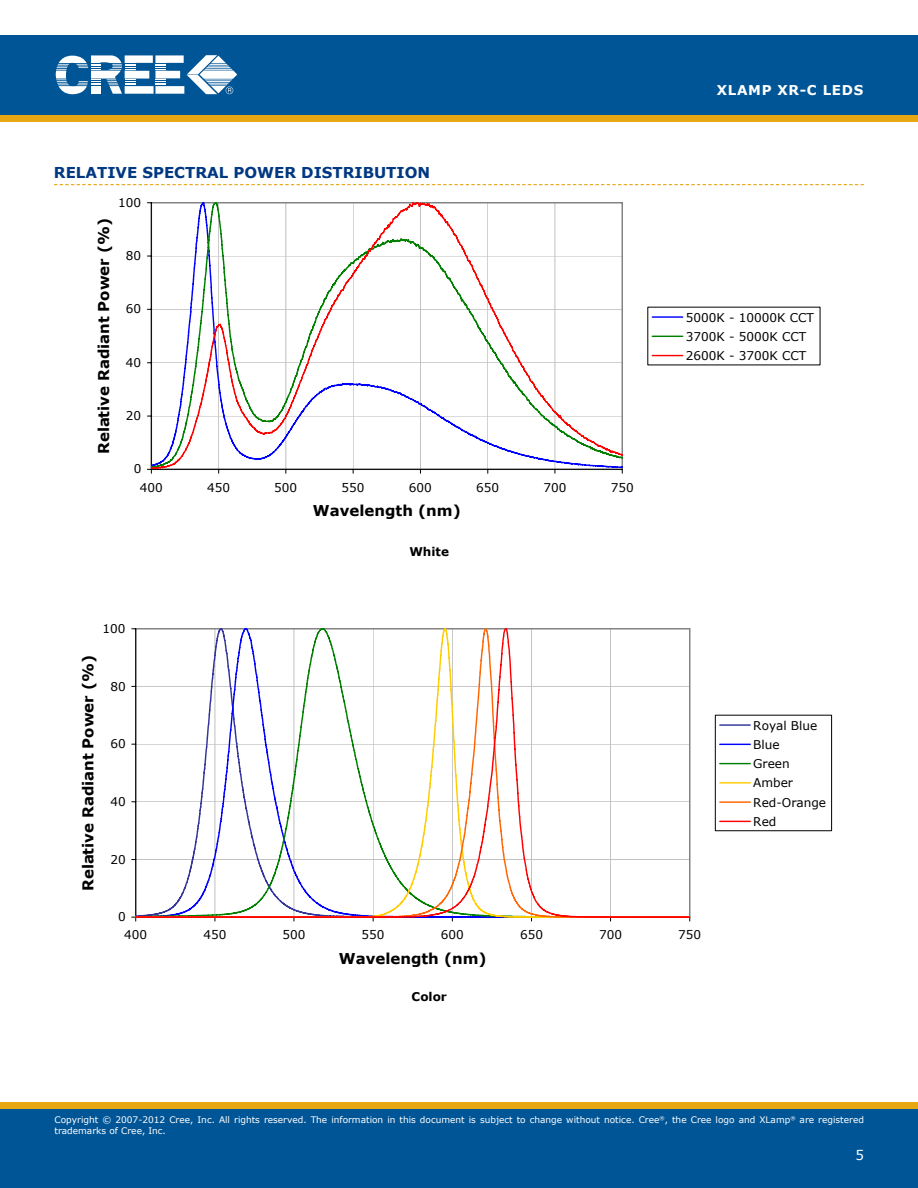
<style>
.page{position:relative;width:918px;height:1188px;background:#fff}
.page>*{position:absolute;margin:0;border:0;box-sizing:border-box;transform-origin:0 0}
.t1{font:700 15px "Verdana";color:#000}
.t2{font:700 15px "Verdana";color:#003882}
.t3{font:700 13.5px "Verdana";letter-spacing:.05em;color:#fff}
.t4{font:13.5px "Verdana";color:#fff}
.t5{font:12px/19.2px "Verdana";color:#000}
.t6{font:700 12px "Verdana";color:#000}
.t7{font:9px/10.8px "Verdana";color:#fff}
</style>
<div class="page">
<div style="left:0;top:115px;width:918px;height:7px;background:#e7a614"></div>
<div style="left:0;top:35px;width:918px;height:80px;background:#005596"></div>
<svg style="left:56px;top:55px;width:181px;height:39px"></svg>
<div style="left:0;top:1108px;width:918px;height:80px;background:#005596"></div>
<div style="left:0;top:1102px;width:918px;height:6px;background:#e7a614"></div>
<svg style="left:54px;top:184px;width:810px;height:1px"></svg>
<svg style="left:147px;top:202px;width:476px;height:271px"></svg>
<hr style="left:652px;top:316px;width:31px;height:2px;background:#00f">
<hr style="left:652px;top:336px;width:31px;height:1px;background:#008000">
<hr style="left:652px;top:355px;width:31px;height:1px;background:#f00">
<svg style="left:132px;top:628px;width:559px;height:293px"></svg>
<div style="left:715px;top:715px;width:117px;height:116px;border:1px solid #000"></div>
<hr style="left:720px;top:724px;width:30px;height:2px;background:#33339a">
<hr style="left:720px;top:744px;width:30px;height:1px;background:#00f">
<hr style="left:720px;top:763px;width:30px;height:1px;background:#008000">
<hr style="left:720px;top:782px;width:30px;height:2px;background:#fc0">
<hr style="left:720px;top:801px;width:30px;height:2px;background:#ff6500">
<hr style="left:720px;top:821px;width:30px;height:1px;background:#f00">
<h1 class="t2" style="left:54px;top:163px;width:378px">RELATIVE SPECTRAL POWER DISTRIBUTION</h1>
<h3 class="t5" style="left:118px;top:193px;width:25px">100</h3>
<h1 class="t1" style="left:94px;top:454px;width:237px;rotate:-90deg">RELATIVE RADIANT POWER (%)</h1>
<h3 class="t5" style="left:126px;top:246px;width:17px">80</h3>
<h3 class="t5" style="left:126px;top:299px;width:17px">60</h3>
<h3 class="t5" style="left:126px;top:353px;width:17px">40</h3>
<h3 class="t5" style="left:126px;top:406px;width:17px">20</h3>
<h3 class="t5" style="left:134px;top:459px;width:9px">0</h3>
<h3 class="t5" style="left:140px;top:477px;width:25px">400</h3>
<h3 class="t5" style="left:207px;top:477px;width:25px">450</h3>
<h3 class="t5" style="left:274px;top:477px;width:25px">500</h3>
<h3 class="t5" style="left:342px;top:477px;width:25px">550</h3>
<h3 class="t5" style="left:409px;top:477px;width:25px">600</h3>
<h3 class="t5" style="left:476px;top:477px;width:25px">650</h3>
<h3 class="t5" style="left:543px;top:477px;width:25px">700</h3>
<h3 class="t5" style="left:611px;top:477px;width:25px">750</h3>
<h1 class="t1" style="left:313px;top:501px;width:149px">WAVELENGTH (NM)</h1>
<h3 class="t6" style="left:409px;top:544px;width:41px">WHITE</h3>
<h3 class="t5" style="left:103px;top:619px;width:25px">100</h3>
<h1 class="t1" style="left:78px;top:891px;width:237px;rotate:-90deg">RELATIVE RADIANT POWER (%)</h1>
<h3 class="t5" style="left:110px;top:676px;width:17px">80</h3>
<h3 class="t5" style="left:110px;top:734px;width:17px">60</h3>
<h3 class="t5" style="left:110px;top:792px;width:17px">40</h3>
<h3 class="t5" style="left:110px;top:849px;width:17px">20</h3>
<h3 class="t5" style="left:118px;top:907px;width:9px">0</h3>
<h2 class="t3" style="left:717px;top:82px;width:148px">XLAMP XR-C LEDS</h2>
<h3 class="t5" style="left:686px;top:307px;width:130px">5000K - 10000K CCT<br>3700K - 5000K CCT<br>2600K - 3700K CCT</h3>
<h3 class="t5" style="left:753px;top:715px;width:74px">Royal Blue<br>Blue<br>Green amber<br>Red-orange<br>Red</h3>
<h3 class="t5" style="left:124px;top:925px;width:25px">400</h3>
<h3 class="t5" style="left:203px;top:925px;width:25px">450</h3>
<h3 class="t5" style="left:282px;top:925px;width:25px">500</h3>
<h3 class="t5" style="left:362px;top:925px;width:25px">550</h3>
<h3 class="t5" style="left:441px;top:925px;width:25px">600</h3>
<h3 class="t5" style="left:520px;top:925px;width:25px">650</h3>
<h3 class="t5" style="left:599px;top:925px;width:25px">700</h3>
<h3 class="t5" style="left:678px;top:925px;width:25px">750</h3>
<h1 class="t1" style="left:339px;top:949px;width:149px">WAVELENGTH (NM)</h1>
<h3 class="t6" style="left:412px;top:989px;width:37px">COLOR</h3>
<p class="t7" style="left:55px;top:1114px;width:811px">Copyright © 2007-2012 Cree, Inc. All rights reserved. The information in this document is subject to change without notice. Cree<sup>®</sup>, the Cree logo and XLamp<sup>®</sup> are registered trademarks of Cree, Inc.</p>
<h2 class="t4" style="left:855px;top:1146px;width:10px">5</h2>
</div>
